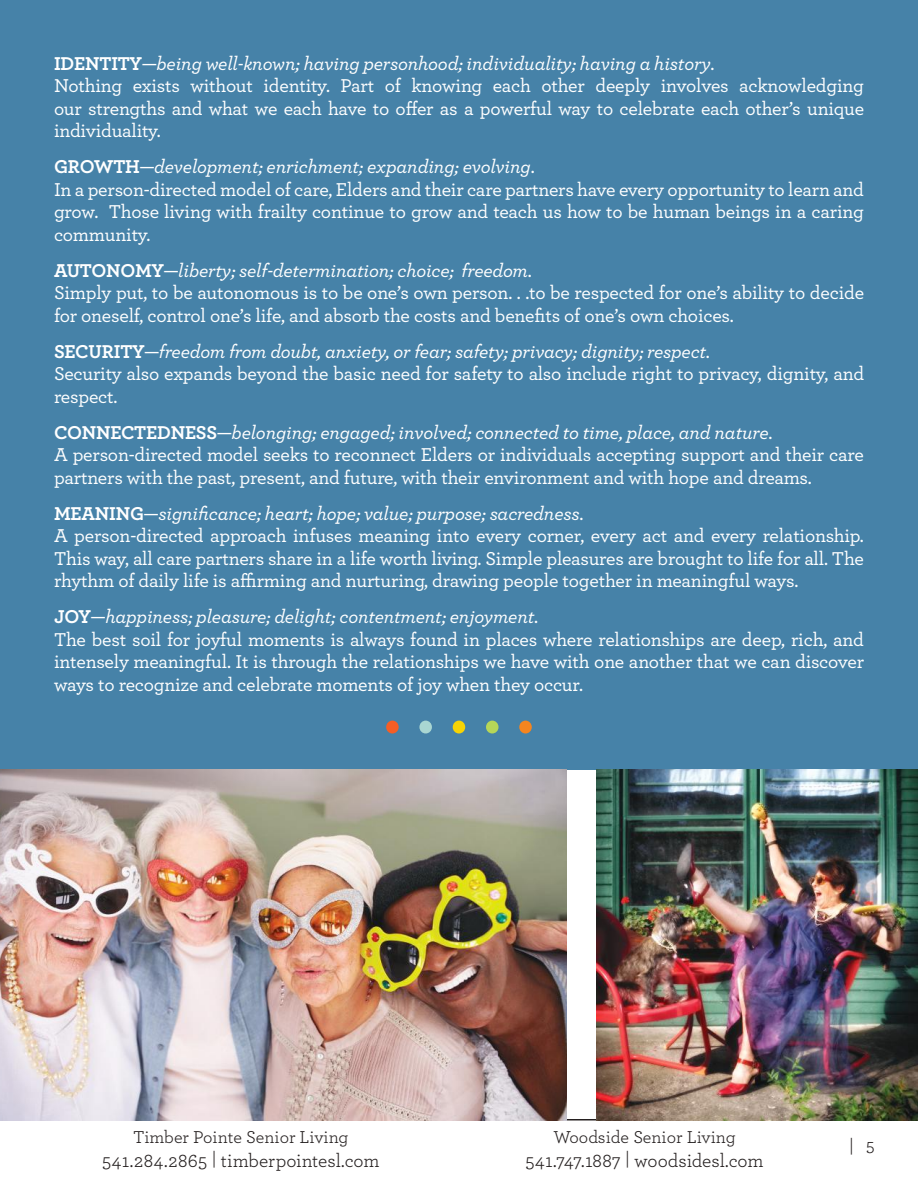
<style>
.page{position:relative;width:918px;height:1188px;background:#fff}
.page>*{position:absolute;margin:0;border:0;box-sizing:border-box;transform-origin:0 0}
.t1{font:500 64.5px "Archer Pro";color:#f55e25}
.t2{font:500 19.5px/22.5px "Archer Pro";letter-spacing:-.01em;color:#fff}
.t3{font:19.35px "Archer Pro";color:#241f1f}
.t4{font:18px "Archer Pro";color:#241f1f}
.s1{font-weight:700}
.s2{font-style:italic}
.s3{color:#a9d6d2}
.s4{color:#f7d404}
.s5{color:#b6d658}
.s6{color:#f5851f}
</style>
<div class="page">
<hr style="left:0;top:1119px;width:918px;height:1px;background:#241f1f">
<div style="left:0;top:0;width:918px;height:770px;background:#4682a8"></div>
<img style="left:597px;top:770px;width:321px;height:350px">
<img style="left:0;top:770px;width:567px;height:350px">
<p class="t2" style="left:54px;top:51px;width:812px"><span class="s1">IDENTITY</span>—<span class="s2">being well-known; having personhood; individuality; having a history</span>.<br>Nothing exists without identity. Part of knowing each other deeply involves acknowledging our strengths and what we each have to offer as a powerful way to celebrate each other’s unique individuality.</p>
<p class="t2" style="left:54px;top:154px;width:811px"><span class="s1">GROWTH</span>—<span class="s2">development; enrichment; expanding; evolving</span>.<br>In a person-directed model of care, Elders and their care partners have every opportunity to learn and grow. Those living with frailty continue to grow and teach us how to be human beings in a caring community.</p>
<p class="t2" style="left:54px;top:258px;width:812px"><span class="s1">AUTONOMY</span>—<span class="s2">liberty; self-determination; choice; freedom</span>.<br>Simply put, to be autonomous is to be one’s own person. . .to be respected for one’s ability to decide for oneself, control one’s life, and absorb the costs and benefits of one’s own choices.</p>
<p class="t2" style="left:54px;top:339px;width:812px"><span class="s1">SECURITY</span>—<span class="s2">freedom from doubt, anxiety, or fear; safety; privacy; dignity; respect</span>.<br>Security also expands beyond the basic need for safety to also include right to privacy, dignity, and respect.</p>
<p class="t2" style="left:54px;top:420px;width:811px"><span class="s1">CONNECTEDNESS</span>—<span class="s2">belonging; engaged; involved; connected to time, place, and nature</span>.<br>A person-directed model seeks to reconnect Elders or individuals accepting support and their care partners with the past, present, and future, with their environment and with hope and dreams.</p>
<p class="t2" style="left:54px;top:501px;width:811px"><span class="s1">MEANING</span>—<span class="s2">significance; heart; hope; value; purpose; sacredness</span>.<br>A person-directed approach infuses meaning into every corner, every act and every relationship.<br>This way, all care partners share in a life worth living. Simple pleasures are brought to life for all. The rhythm of daily life is affirming and nurturing, drawing people together in meaningful ways.</p>
<p class="t2" style="left:54px;top:604px;width:812px"><span class="s1">JOY</span>—<span class="s2">happiness; pleasure; delight; contentment; enjoyment</span>.<br>The best soil for joyful moments is always found in places where relationships are deep, rich, and intensely meaningful. It is through the relationships we have with one another that we can discover ways to recognize and celebrate moments of joy when they occur.</p>
<h1 class="t1" style="left:383px;top:677px;width:153px">• <span class="s3">•</span> <span class="s4">•</span> <span class="s5">•</span> <span class="s6">•</span></h1>
<p class="t4" style="left:133px;top:1125px;width:217px">Timber Pointe Senior Living</p>
<p class="t3" style="left:102px;top:1148px;width:279px">541.284.2865 <sup>|</sup> timberpointesl.com</p>
<p class="t4" style="left:553px;top:1125px;width:184px">Woodside Senior Living</p>
<p class="t3" style="left:526px;top:1148px;width:239px">541.747.1887 <sup>|</sup> woodsidesl.com</p>
<p class="t4" style="left:849px;top:1132px;width:27px">| 5</p>
</div>
